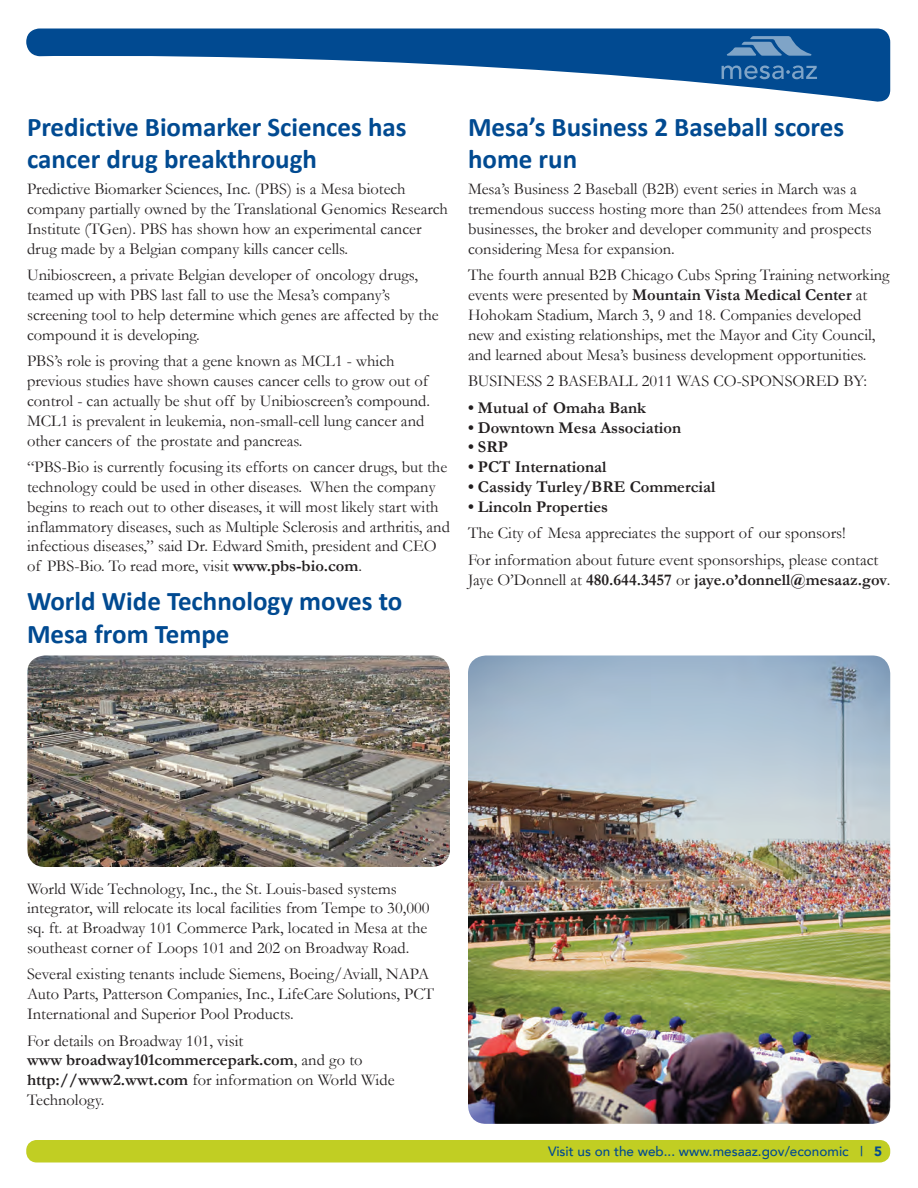
<style>
.page{position:relative;width:918px;height:1188px;background:#fff}
.page>*{position:absolute;margin:0;border:0;box-sizing:border-box;transform-origin:0 0}
.t1{font:700 27px/32.4px "Calibri";color:#014a91}
.t2{font:16.5px/19.8px "Garamond";color:#231f20}
.t3{font:700 16.5px "Garamond";color:#231f20}
.t4{font:500 13.5px "Avenir LT";color:#014a91}
.s1{font-weight:700}
.s2{font-weight:400}
.s3{font-weight:900}
</style>
<div class="page">
<div style="left:29px;top:1142px;width:859px;height:18px;background:#c1ce23;border-radius:8px"></div>
<div style="left:26px;top:1140px;width:864px;height:22px;border:4px solid #c1ce23;border-radius:8px"></div>
<svg style="left:26px;top:28px;width:865px;height:74px"></svg>
<svg style="left:727px;top:36px;width:84px;height:20px;background:#487daf"></svg>
<svg style="left:722px;top:65px;width:95px;height:14px"></svg>
<img style="left:27px;top:656px;width:423px;height:211px">
<img style="left:468px;top:656px;width:422px;height:468px">
<h1 class="t1" style="left:27px;top:109px;width:381px">Predictive Biomarker Sciences has cancer drug breakthrough</h1>
<p class="t2" style="left:27px;top:179px;width:423px">Predictive Biomarker Sciences, Inc. (PBS) is a Mesa biotech company partially owned by the Translational Genomics Research Institute (TGen). PBS has shown how an experimental cancer drug made by a Belgian company kills cancer cells.</p>
<p class="t2" style="left:27px;top:265px;width:413px">Unibioscreen, a private Belgian developer of oncology drugs, teamed up with PBS last fall to use the Mesa’s company’s screening tool to help determine which genes are affected by the compound it is developing.</p>
<p class="t2" style="left:27px;top:351px;width:405px">PBS’s role is proving that a gene known as MCL1 - which previous studies have shown causes cancer cells to grow out of control - can actually be shut off by Unibioscreen’s compound.<br>MCL1 is prevalent in leukemia, non-small-cell lung cancer and other cancers of the prostate and pancreas.</p>
<p class="t2" style="left:27px;top:457px;width:424px">“PBS-Bio is currently focusing its efforts on cancer drugs, but the technology could be used in other diseases. When the company begins to reach out to other diseases, it will most likely start with inflammatory diseases, such as Multiple Sclerosis and arthritis, and infectious diseases,” said Dr. Edward Smith, president and CEO of PBS-Bio. To read more, visit <span class="s1">www.pbs-bio.com</span>.</p>
<h1 class="t1" style="left:27px;top:584px;width:377px">World Wide Technology moves to<br>Mesa from Tempe</h1>
<h1 class="t1" style="left:468px;top:109px;width:378px">Mesa’s Business 2 Baseball scores home run</h1>
<p class="t2" style="left:468px;top:179px;width:415px">Mesa’s Business 2 Baseball (B2B) event series in March was a tremendous success hosting more than 250 attendees from Mesa businesses, the broker and developer community and prospects considering Mesa for expansion.</p>
<p class="t2" style="left:468px;top:265px;width:423px">The fourth annual B2B Chicago Cubs Spring Training networking events were presented by <span class="s1">Mountain Vista Medical Center</span> at Hohokam Stadium, March 3, 9 and 18. Companies developed new and existing relationships, met the Mayor and City Council, and learned about Mesa’s business development opportunities.</p>
<p class="t2" style="left:468px;top:371px;width:20px">Business</p>
<p class="t2" style="left:547px;top:371px;width:29px">2 Baseball</p>
<p class="t2" style="left:642px;top:371px;width:47px">2011 was</p>
<p class="t2" style="left:713px;top:371px;width:41px">co-sponsored</p>
<p class="t2" style="left:843px;top:371px;width:25px">by:</p>
<p class="t3" style="left:468px;top:396px;width:180px">• Mutual of Omaha Bank</p>
<p class="t3" style="left:468px;top:416px;width:215px">• Downtown Mesa Association</p>
<p class="t3" style="left:468px;top:436px;width:42px">• SRP</p>
<p class="t3" style="left:468px;top:456px;width:140px">• PCT International</p>
<p class="t3" style="left:468px;top:475px;width:249px">• Cassidy Turley/BRE Commercial</p>
<p class="t3" style="left:468px;top:495px;width:142px">• Lincoln Properties</p>
<p class="t2" style="left:468px;top:519px;width:412px;line-height:26.5px">The City of Mesa appreciates the support of our sponsors!<br>For information about future event sponsorships, please contact</p>
<p class="t3" style="left:468px;top:568px;width:424px"><span class="s2">Jaye O’Donnell at</span> 480.644.3457 <span class="s2">or</span> jaye.o’donnell@mesaaz.gov<span class="s2">.</span></p>
<p class="t2" style="left:27px;top:878px;width:404px">World Wide Technology, Inc., the St. Louis-based systems integrator, will relocate its local facilities from Tempe to 30,000 sq. ft. at Broadway 101 Commerce Park, located in Mesa at the southeast corner of Loops 101 and 202 on Broadway Road.</p>
<p class="t2" style="left:27px;top:964px;width:409px">Several existing tenants include Siemens, Boeing/Aviall, NAPA<br>Auto Parts, Patterson Companies, Inc., LifeCare Solutions, PCT<br>International and Superior Pool Products.</p>
<p class="t2" style="left:27px;top:1030px;width:369px">For details on Broadway 101, visit<br><span class="s1">www broadway101commercepark.com</span>, and go to <span class="s1">http://www2.wwt.com</span> for information on World Wide Technology.</p>
<p class="t4" style="left:548px;top:1143px;width:336px">Visit us on the web... www.mesaaz.gov/economic | <span class="s3">5</span></p>
</div>
